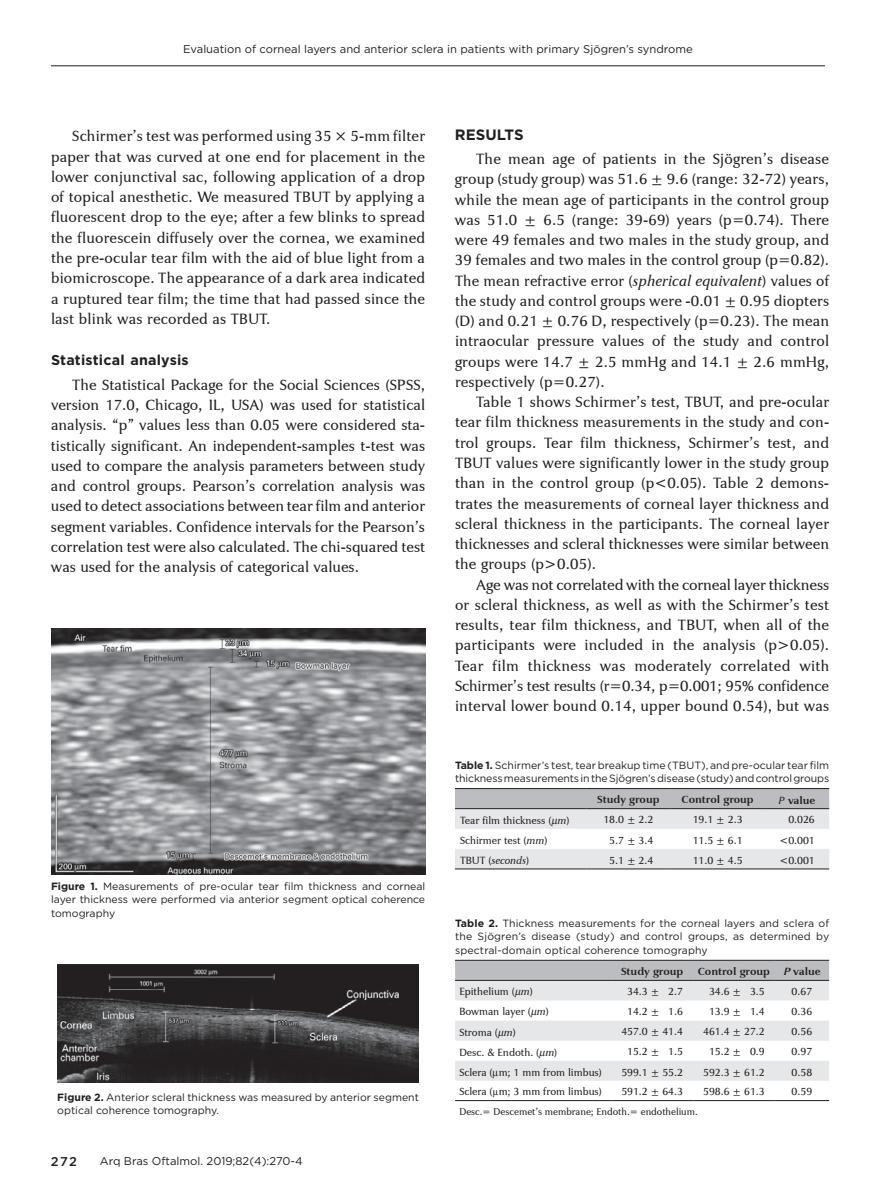
<style>
.page{position:relative;width:893px;height:1191px;background:#fff}
.page>*{position:absolute;margin:0;border:0;box-sizing:border-box;transform-origin:0 0}
.t1{font:15px/20.2px "Jaguar JC Book";letter-spacing:.015em;color:#231f20;text-align:justify}
.t2{font:700 15px "Gotham";color:#231f20}
.t3{font:700 14.25px "Gotham";letter-spacing:.015em;color:#231f20}
.t4{font:500 12.75px "Gotham";color:#231f20}
.t5{font:11.25px "Gotham";color:#231f20}
.t6{font:10.5px/13.5px "Gotham";color:#231f20;text-align:justify}
.t7{font:10.5px "Jaguar JC Book";color:#231f20}
.t8{font:10.5px "Jaguar JC Bold";color:#231f20}
.t9{font:italic 10.5px "Jaguar JC Book";color:#231f20}
.t10{font:9.75px "Jaguar JC Book";color:#231f20}
.s1{font-style:italic}
.s2{font-weight:700}
.s3{font-family:"Jaguar JC Book";font-style:italic}
.s4{color:#e6e7e9}
.s5{color:#fff}
.s6{font-style:normal}
.s7{font-family:"Times New Roman"}
</style>
<div class="page">
<hr style="left:51px;top:65px;width:774px;height:1px;background:#231f20">
<img style="left:51px;top:629px;width:374px;height:245px">
<img style="left:57px;top:964px;width:362px;height:118px">
<hr style="left:455px;top:1100px;width:156px;height:1px;background:#231f20">
<hr style="left:611px;top:1100px;width:82px;height:1px;background:#231f20">
<hr style="left:693px;top:1100px;width:82px;height:1px;background:#231f20">
<hr style="left:775px;top:1100px;width:54px;height:1px;background:#231f20">
<svg style="left:455px;top:788px;width:374px;height:81px"></svg>
<svg style="left:455px;top:960px;width:374px;height:120px"></svg>
<p class="t5" style="left:183px;top:41px;width:511px">Evaluation of corneal layers and anterior sclera in patients with primary Sjögren’s syndrome</p>
<p class="t1" style="left:51px;top:126px;width:376px;text-indent:21px">Schirmer’s test was performed using 35 × 5-mm filter paper that was curved at one end for placement in the lower conjunctival sac, following application of a drop of topical anesthetic. We measured TBUT by applying a fluorescent drop to the eye; after a few blinks to spread the fluorescein diffusely over the cornea, we examined the pre-ocular tear film with the aid of blue light from a biomicroscope. The appearance of a dark area indicated a ruptured tear film; the time that had passed since the last blink was recorded as TBUT.</p>
<p class="t3" style="left:51px;top:351px;width:139px">Statistical analysis</p>
<p class="t1" style="left:51px;top:375px;width:376px;text-indent:21px">The Statistical Package for the Social Sciences (SPSS, version 17.0, Chicago, IL, USA) was used for statistical analysis. <span class="s1">“</span>p<span class="s1">”</span> values less than 0.05 were considered sta&shy;tistically significant. An independent-samples t-test was used to compare the analysis parameters between study and control groups. Pearson’s correlation analysis was used to detect associations between tear film and anterior segment variables. Confidence intervals for the Pearson’s correlation test were also calculated. The chi-squared test was used for the analysis of categorical values.</p>
<p class="t6" style="left:51px;top:879px;width:376px"><span class="s2">Figure 1.</span> Measurements of pre-ocular tear film thickness and corneal layer thickness were performed via anterior segment optical coherence tomography</p>
<p class="t6" style="left:57px;top:1090px;width:363px"><span class="s2">Figure 2.</span> Anterior scleral thickness was measured by anterior segment optical coherence tomography.</p>
<p class="t4" style="left:51px;top:1153px;width:27px">272</p>
<p class="t5" style="left:100px;top:1153px;width:204px">Arq Bras Oftalmol. 2019;82(4):270-4</p>
<p class="t2" style="left:455px;top:124px;width:70px">RESULTS</p>
<p class="t1" style="left:455px;top:149px;width:376px;text-indent:21px">The mean age of patients in the Sjögren’s disease group (study group) was 51.6 ± 9.6 (range: 32-72) years, while the mean age of participants in the control group was 51.0 ± 6.5 (range: 39-69) years (p=0.74). There were 49 females and two males in the study group, and 39 females and two males in the control group (p=0.82).<br>The mean refractive error (<span class="s1">spherical equivalent</span>) values of the study and control groups were -0.01 ± 0.95 diopters (D) and 0.21 ± 0.76 D, respectively (p=0.23). The mean intraocular pressure values of the study and control groups were 14.7 ± 2.5 mmHg and 14.1 ± 2.6 mmHg, respectively (p=0.27).</p>
<p class="t1" style="left:455px;top:392px;width:376px;text-indent:21px">Table 1 shows Schirmer’s test, TBUT, and pre-ocular tear film thickness measurements in the study and con&shy;trol groups. Tear film thickness, Schirmer’s test, and TBUT values were significantly lower in the study group than in the control group (p&lt;0.05). Table 2 demons&shy;trates the measurements of corneal layer thickness and scleral thickness in the participants. The corneal layer thicknesses and scleral thicknesses were similar between the groups (p&gt;0.05).</p>
<p class="t1" style="left:455px;top:574px;width:376px;text-indent:21px">Age was not correlated with the corneal layer thickness or scleral thickness, as well as with the Schirmer’s test results, tear film thickness, and TBUT, when all of the participants were included in the analysis (p&gt;0.05).<br>Tear film thickness was moderately correlated with Schirmer’s test results (r=0.34, p=0.001; 95% confidence interval lower bound 0.14, upper bound 0.54), but was</p>
<p class="t6" style="left:455px;top:758px;width:376px"><span class="s2">Table 1.</span> Schirmer’s test, tear breakup time (TBUT), and pre-ocular tear film thickness measurements in the Sjögren’s disease (study) and control groups</p>
<p class="t8" style="left:597px;top:793px;width:64px">Study group</p>
<p class="t8" style="left:682px;top:793px;width:74px">Control group</p>
<p class="t8" style="left:779px;top:794px;width:38px"><span class="s3">P</span> value</p>
<p class="t7" style="left:460px;top:814px;width:111px">Tear film thickness ( <span class="s1">m</span>)</p>
<p class="t7" style="left:603px;top:813px;width:51px">18.0 ± 2.2</p>
<p class="t7" style="left:693px;top:813px;width:51px">19.1 ± 2.3</p>
<p class="t7" style="left:779px;top:813px;width:37px"><span class="s4">&lt;</span>0.026</p>
<p class="t7" style="left:460px;top:834px;width:89px">Schirmer test (<span class="s1">mm</span>)</p>
<p class="t7" style="left:603px;top:834px;width:51px"><span class="s5">0</span>5.7 ± 3.4</p>
<p class="t7" style="left:693px;top:834px;width:51px">11.5 ± 6.1</p>
<p class="t7" style="left:779px;top:834px;width:37px">&lt;0.001</p>
<p class="t9" style="left:460px;top:854px;width:70px"><span class="s6">TBUT (</span>seconds<span class="s6">)</span></p>
<p class="t7" style="left:603px;top:854px;width:51px"><span class="s4">0</span>5.1 ± 2.4</p>
<p class="t7" style="left:693px;top:854px;width:51px">11.0 ± 4.5</p>
<p class="t7" style="left:779px;top:854px;width:37px">&lt;0.001</p>
<p class="t6" style="left:455px;top:916px;width:376px"><span class="s2">Table 2.</span> Thickness measurements for the corneal layers and sclera of the Sjögren’s disease (study) and control groups, as determined by spectral-domain optical coherence tomography</p>
<p class="t8" style="left:621px;top:965px;width:64px">Study group</p>
<p class="t8" style="left:698px;top:965px;width:124px">Control group <span class="s1">P</span> value</p>
<p class="t7" style="left:459px;top:985px;width:75px">Epithelium ( <span class="s1">m</span>)</p>
<p class="t7" style="left:621px;top:985px;width:63px"><span class="s4">0</span>34.3 ± <span class="s4">0</span>2.7</p>
<p class="t7" style="left:703px;top:985px;width:63px"><span class="s4">0</span>34.6 ± <span class="s4">0</span>3.5</p>
<p class="t7" style="left:792px;top:985px;width:22px">0.67</p>
<p class="t7" style="left:459px;top:1005px;width:91px">Bowman layer ( <span class="s1">m</span>)</p>
<p class="t7" style="left:621px;top:1005px;width:63px"><span class="s5">0</span>14.2 ± <span class="s5">0</span>1.6</p>
<p class="t7" style="left:703px;top:1005px;width:63px"><span class="s5">0</span>13.9 ± <span class="s5">0</span>1.4</p>
<p class="t7" style="left:792px;top:1005px;width:22px">0.36</p>
<p class="t7" style="left:459px;top:1026px;width:58px">Stroma ( <span class="s1">m</span>)</p>
<p class="t7" style="left:621px;top:1025px;width:63px">457.0 ± 41.4</p>
<p class="t7" style="left:703px;top:1025px;width:63px">461.4 ± 27.2</p>
<p class="t7" style="left:792px;top:1025px;width:22px">0.56</p>
<p class="t7" style="left:459px;top:1046px;width:99px">Desc. &amp; Endoth. ( <span class="s1">m</span>)</p>
<p class="t7" style="left:621px;top:1045px;width:63px"><span class="s5">0</span>15.2 ± <span class="s5">0</span>1.5</p>
<p class="t7" style="left:703px;top:1045px;width:63px"><span class="s5">0</span>15.2 ± <span class="s5">0</span>0.9</p>
<p class="t7" style="left:792px;top:1045px;width:22px">0.97</p>
<p class="t7" style="left:459px;top:1066px;width:144px">Sclera ( m; 1 mm from limbus)</p>
<p class="t7" style="left:621px;top:1066px;width:63px">599.1 ± 55.2</p>
<p class="t7" style="left:703px;top:1066px;width:63px">592.3 ± 61.2</p>
<p class="t7" style="left:792px;top:1066px;width:22px">0.58</p>
<p class="t7" style="left:459px;top:1085px;width:144px">Sclera (<span class="s7">µ</span>m; 3 mm from limbus)</p>
<p class="t7" style="left:621px;top:1085px;width:63px">591.2 ± 64.3</p>
<p class="t7" style="left:703px;top:1085px;width:63px">598.6 ± 61.3</p>
<p class="t7" style="left:792px;top:1085px;width:22px">0.59</p>
<p class="t10" style="left:459px;top:1105px;width:240px">Desc.= Descemet’s membrane; Endoth.= endothelium.</p>
</div>
